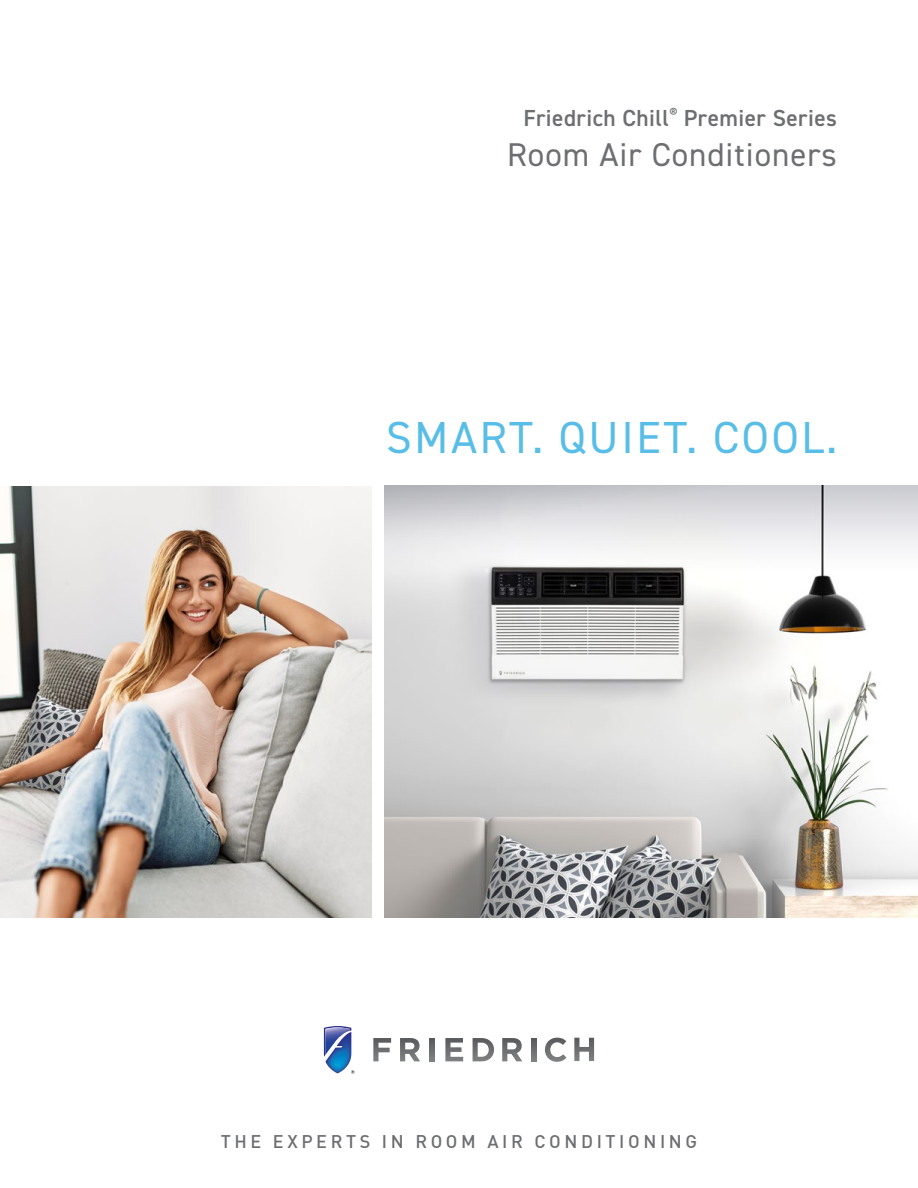
<style>
.page{position:relative;width:918px;height:1188px;background:#fff}
.page>*{position:absolute;margin:0;border:0;box-sizing:border-box;transform-origin:0 0}
.t1{font:45px "DIN2014";letter-spacing:.06em;color:#58bde7}
.t2{font:33px "DIN2014";letter-spacing:.03em;color:#6d6e71}
.t3{font:600 23.25px "DIN2014";letter-spacing:.02em;color:#6d6e71}
.t4{font:500 18px "DIN";letter-spacing:.2em;color:#6d6e71}
</style>
<div class="page">
<svg style="left:373px;top:1038px;width:18px;height:23px"></svg>
<svg style="left:400px;top:1038px;width:20px;height:23px"></svg>
<svg style="left:429px;top:1038px;width:5px;height:23px"></svg>
<svg style="left:445px;top:1038px;width:18px;height:23px"></svg>
<svg style="left:473px;top:1038px;width:21px;height:23px"></svg>
<svg style="left:502px;top:1038px;width:20px;height:23px"></svg>
<svg style="left:531px;top:1038px;width:6px;height:23px"></svg>
<svg style="left:545px;top:1038px;width:21px;height:24px"></svg>
<svg style="left:574px;top:1038px;width:20px;height:23px"></svg>
<svg style="left:351px;top:1070px;width:3px;height:4px"></svg>
<img style="left:325px;top:1057px;width:26px;height:16px">
<img style="left:324px;top:1026px;width:27px;height:31px">
<img style="left:325px;top:1027px;width:25px;height:28px">
<img style="left:385px;top:485px;width:533px;height:433px">
<img style="left:0;top:486px;width:371px;height:432px">
<p class="t3" style="left:523px;top:103px;width:315px">Friedrich Chill<sup>®</sup> Premier Series</p>
<h2 class="t2" style="left:507px;top:134px;width:331px">Room Air Conditioners</h2>
<h1 class="t1" style="left:386px;top:409px;width:452px">SMART. QUIET. COOL.</h1>
<p class="t4" style="left:221px;top:1130px;width:478px">THE EXPERTS IN ROOM AIR CONDITIONING</p>
</div>
